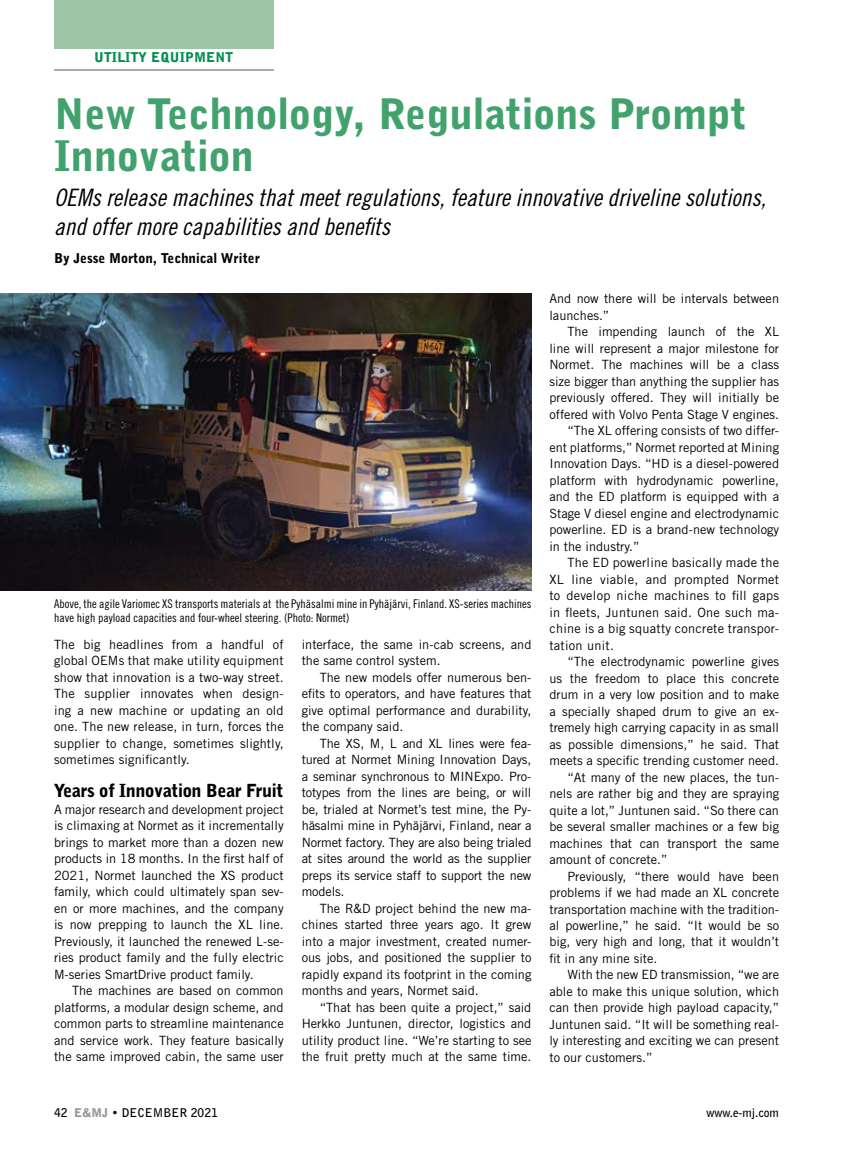
<style>
.page{position:relative;width:851px;height:1161px;background:#fff}
.page>*{position:absolute;margin:0;border:0;box-sizing:border-box;transform-origin:0 0}
.t1{font:900 42px/42px "Bell Gothic BT";color:#42a26d}
.t2{font:24px/28.5px "Trade Gothic Cond Eighteen Obl";color:#000}
.t3{font:900 18px "Bell Gothic BT";letter-spacing:-.02em;color:#000}
.t4{font:900 13.5px "Bell Gothic BT";color:#000}
.t5{font:900 13.5px "Bell Gothic BT";letter-spacing:.02em;color:#00904d}
.t6{font:12.75px/16.5px "Trade Gothic";color:#000;text-align:justify}
.t7{font:12.75px "Trade Gothic";letter-spacing:.02em;color:#000}
.t8{font:12px/14.4px "Trade Gothic Cond Eighteen";color:#000}
.t9{font:700 12px "Bell Gothic BT";color:#000}
.s1{font-weight:900;color:#939598}
</style>
<div class="page">
<div style="left:54px;top:0;width:219px;height:49px;background:#9dc5a7"></div>
<hr style="left:54px;top:69px;width:219px;height:1px;background:#a7a9ac">
<img style="left:0;top:293px;width:531px;height:298px">
<p class="t5" style="left:94px;top:49px;width:141px">UTILITY EQUIPMENT</p>
<h1 class="t1" style="left:54px;top:92px;width:694px">New Technology, Regulations Prompt<br>Innovation</h1>
<h2 class="t2" style="left:54px;top:183px;width:713px">OEMs release machines that meet regulations, feature innovative driveline solutions, and offer more capabilities and benefits</h2>
<p class="t4" style="left:54px;top:249px;width:207px">By Jesse Morton, Technical Writer</p>
<p class="t8" style="left:54px;top:596px;width:479px">Above, the agile Variomec XS transports materials at the Pyhäsalmi mine in Pyhäjärvi, Finland. XS-series machines have high payload capacities and four-wheel steering. (Photo: Normet)</p>
<p class="t6" style="left:54px;top:636px;width:231px">The big headlines from a handful of global OEMs that make utility equipment show that innovation is a two-way street.<br>The supplier innovates when design&shy;ing a new machine or updating an old one. The new release, in turn, forces the supplier to change, sometimes slightly, sometimes significantly.</p>
<h3 class="t3" style="left:54px;top:780px;width:231px">Years of Innovation Bear Fruit</h3>
<p class="t6" style="left:54px;top:801px;width:231px">A major research and development project is climaxing at Normet as it incrementally brings to market more than a dozen new products in 18 months. In the first half of 2021, Normet launched the XS product family, which could ultimately span sev&shy;en or more machines, and the company is now prepping to launch the XL line.<br>Previously, it launched the renewed L-se&shy;ries product family and the fully electric M-series SmartDrive product family.</p>
<p class="t6" style="left:54px;top:982px;width:231px;text-indent:18px">The machines are based on common platforms, a modular design scheme, and common parts to streamline maintenance and service work. They feature basically the same improved cabin, the same user</p>
<p class="t6" style="left:302px;top:636px;width:231px">interface, the same in-cab screens, and the same control system.</p>
<p class="t6" style="left:302px;top:669px;width:231px;text-indent:18px">The new models offer numerous ben&shy;efits to operators, and have features that give optimal performance and durability, the company said.</p>
<p class="t6" style="left:302px;top:735px;width:231px;text-indent:18px">The XS, M, L and XL lines were fea&shy;tured at Normet Mining Innovation Days, a seminar synchronous to MINExpo. Pro&shy;totypes from the lines are being, or will be, trialed at Normet’s test mine, the Py&shy;häsalmi mine in Pyhäjärvi, Finland, near a Normet factory. They are also being trialed at sites around the world as the supplier preps its service staff to support the new models.</p>
<p class="t6" style="left:302px;top:900px;width:231px;text-indent:18px">The R&amp;D project behind the new ma&shy;chines started three years ago. It grew into a major investment, created numer&shy;ous jobs, and positioned the supplier to rapidly expand its footprint in the coming months and years, Normet said.</p>
<p class="t6" style="left:302px;top:999px;width:231px;text-indent:18px">“That has been quite a project,” said Herkko Juntunen, director, logistics and utility product line. “We’re starting to see the fruit pretty much at the same time.</p>
<p class="t6" style="left:549px;top:290px;width:231px">And now there will be intervals between launches.”</p>
<p class="t6" style="left:567px;top:323px;width:213px">The impending launch of the XL</p>
<p class="t6" style="left:549px;top:340px;width:231px">line will represent a major milestone for</p>
<p class="t6" style="left:549px;top:356px;width:231px">Normet. The machines will be a class</p>
<p class="t6" style="left:549px;top:373px;width:231px">size bigger than anything the supplier has</p>
<p class="t6" style="left:549px;top:389px;width:231px">previously offered. They will initially be</p>
<p class="t6" style="left:549px;top:406px;width:231px">offered with Volvo Penta Stage V engines.</p>
<p class="t6" style="left:567px;top:422px;width:213px">“The XL offering consists of two differ-</p>
<p class="t6" style="left:549px;top:439px;width:231px">ent platforms,” Normet reported at Mining</p>
<p class="t6" style="left:549px;top:455px;width:231px">Innovation Days. “HD is a diesel-powered</p>
<p class="t6" style="left:549px;top:472px;width:231px">platform with hydrodynamic powerline,</p>
<p class="t6" style="left:549px;top:488px;width:231px">and the ED platform is equipped with a</p>
<p class="t6" style="left:549px;top:505px;width:231px">Stage V diesel engine and electrodynamic</p>
<p class="t6" style="left:549px;top:521px;width:231px">powerline. ED is a brand-new technology</p>
<p class="t6" style="left:549px;top:538px;width:92px">in the industry.”</p>
<p class="t7" style="left:567px;top:555px;width:213px">The ED powerline basically made the</p>
<p class="t7" style="left:549px;top:571px;width:231px">XL line viable, and prompted Normet</p>
<p class="t7" style="left:549px;top:588px;width:231px">to develop niche machines to fill gaps</p>
<p class="t7" style="left:549px;top:604px;width:231px">in fleets, Juntunen said. One such ma-</p>
<p class="t7" style="left:549px;top:621px;width:231px">chine is a big squatty concrete transpor-</p>
<p class="t7" style="left:549px;top:637px;width:66px">tation unit.</p>
<p class="t6" style="left:567px;top:653px;width:213px">“The electrodynamic powerline gives</p>
<p class="t6" style="left:549px;top:670px;width:231px">us the freedom to place this concrete</p>
<p class="t6" style="left:549px;top:686px;width:231px">drum in a very low position and to make</p>
<p class="t6" style="left:549px;top:703px;width:231px">a specially shaped drum to give an ex-</p>
<p class="t6" style="left:549px;top:719px;width:231px">tremely high carrying capacity in as small</p>
<p class="t6" style="left:549px;top:736px;width:231px">as possible dimensions,” he said. That</p>
<p class="t6" style="left:549px;top:752px;width:231px">meets a specific trending customer need.</p>
<p class="t6" style="left:567px;top:769px;width:213px">“At many of the new places, the tun-</p>
<p class="t6" style="left:549px;top:785px;width:231px">nels are rather big and they are spraying</p>
<p class="t6" style="left:549px;top:802px;width:231px">quite a lot,” Juntunen said. “So there can</p>
<p class="t6" style="left:549px;top:818px;width:231px">be several smaller machines or a few big</p>
<p class="t6" style="left:549px;top:835px;width:231px">machines that can transport the same</p>
<p class="t6" style="left:549px;top:851px;width:119px">amount of concrete.”</p>
<p class="t6" style="left:567px;top:868px;width:213px">Previously, “there would have been</p>
<p class="t6" style="left:549px;top:884px;width:231px">problems if we had made an XL concrete</p>
<p class="t6" style="left:549px;top:901px;width:231px">transportation machine with the tradition-</p>
<p class="t6" style="left:549px;top:917px;width:231px">al powerline,” he said. “It would be so</p>
<p class="t6" style="left:549px;top:934px;width:231px">big, very high and long, that it wouldn’t</p>
<p class="t6" style="left:549px;top:950px;width:109px">fit in any mine site.</p>
<p class="t6" style="left:567px;top:967px;width:213px">With the new ED transmission, “we are</p>
<p class="t6" style="left:549px;top:983px;width:231px">able to make this unique solution, which</p>
<p class="t6" style="left:549px;top:1000px;width:231px">can then provide high payload capacity,”</p>
<p class="t6" style="left:549px;top:1016px;width:231px">Juntunen said. “It will be something real-</p>
<p class="t6" style="left:549px;top:1033px;width:231px">ly interesting and exciting we can present</p>
<p class="t6" style="left:549px;top:1049px;width:105px">to our customers.”</p>
<p class="t9" style="left:54px;top:1104px;width:165px">42 <span class="s1">E&amp;MJ</span> • DECEMBER 2021</p>
<p class="t9" style="left:706px;top:1104px;width:74px">www.e-mj.com</p>
</div>
